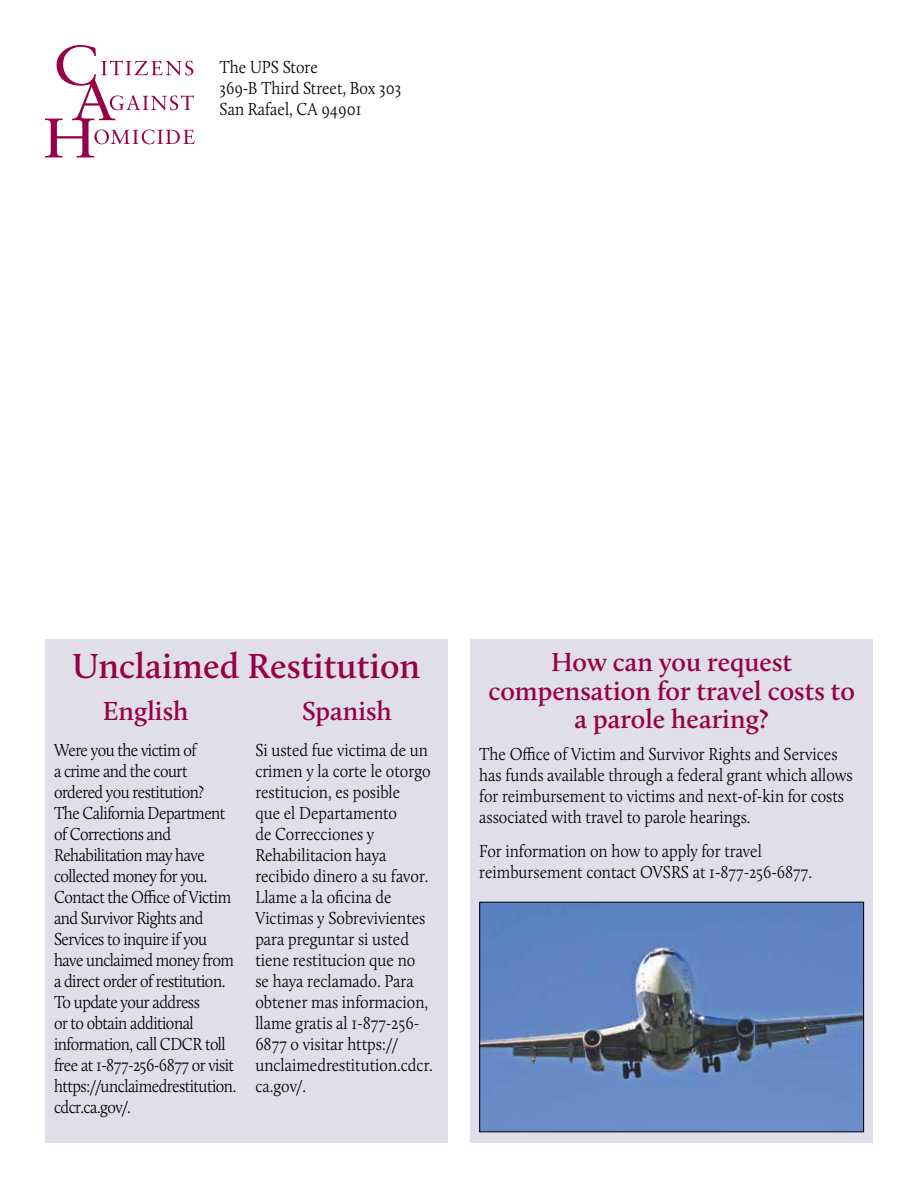
<style>
.page{position:relative;width:918px;height:1188px;background:#fff}
.page>*{position:absolute;margin:0;border:0;box-sizing:border-box;transform-origin:0 0}
.t1{font:600 36px "Calluna";color:#960048}
.t2{font:600 27px/28.5px "Calluna";color:#960048;text-align:center}
.t3{font:300 18px/21px "Calluna";color:#000;scale:.9 1}
.t4{font:300 18px/21px "Calluna";letter-spacing:-.03em;color:#000;scale:.9 1}
</style>
<div class="page">
<svg style="left:45px;top:45px;width:150px;height:113px"></svg>
<div style="left:45px;top:639px;width:403px;height:504px;background:#e0deeb"></div>
<div style="left:470px;top:639px;width:403px;height:504px;background:#e0deeb"></div>
<img style="left:481px;top:904px;width:381px;height:226px">
<div style="left:479px;top:902px;width:385px;height:230px;border:1px solid #000"></div>
<p class="t3" style="left:220px;top:56px;width:203px">The UPS Store<br>369-B Third Street, Box 303<br>San Rafael, CA 94901</p>
<h1 class="t1" style="left:73px;top:644px;width:349px">Unclaimed Restitution</h1>
<h2 class="t2" style="left:103px;top:696px;width:87px">English</h2>
<p class="t4" style="left:54px;top:739px;width:204px">Were you the victim of<br>a crime and the court ordered you restitution?<br>The California Department of Corrections and<br>Rehabilitation may have collected money for you.<br>Contact the Office of Victim and Survivor Rights and<br>Services to inquire if you have unclaimed money from a direct order of restitution.<br>To update your address<br>or to obtain additional information, call CDCR toll free at 1-877-256-6877 or visit https://unclaimedrestitution. cdcr.ca.gov/.</p>
<h2 class="t2" style="left:302px;top:696px;width:91px">Spanish</h2>
<p class="t3" style="left:255px;top:739px;width:199px">Si usted fue victima de un crimen y la corte le otorgo restitucion, es posible<br>que el Departamento<br>de Correcciones y<br>Rehabilitacion haya recibido dinero a su favor.<br>Llame a la oficina de<br>Victimas y Sobrevivientes para preguntar si usted tiene restitucion que no se haya reclamado. Para obtener mas informacion, llame gratis al 1-877-256-<br>6877 o visitar https:// unclaimedrestitution.cdcr. ca.gov/.</p>
<h2 class="t2" style="left:488px;top:648px;width:368px">How can you request compensation for travel costs to a parole hearing?</h2>
<p class="t3" style="left:479px;top:743px;width:417px">The Office of Victim and Survivor Rights and Services has funds available through a federal grant which allows for reimbursement to victims and next-of-kin for costs associated with travel to parole hearings.</p>
<p class="t3" style="left:479px;top:841px;width:371px">For information on how to apply for travel reimbursement contact OVSRS at 1-877-256-6877.</p>
</div>
